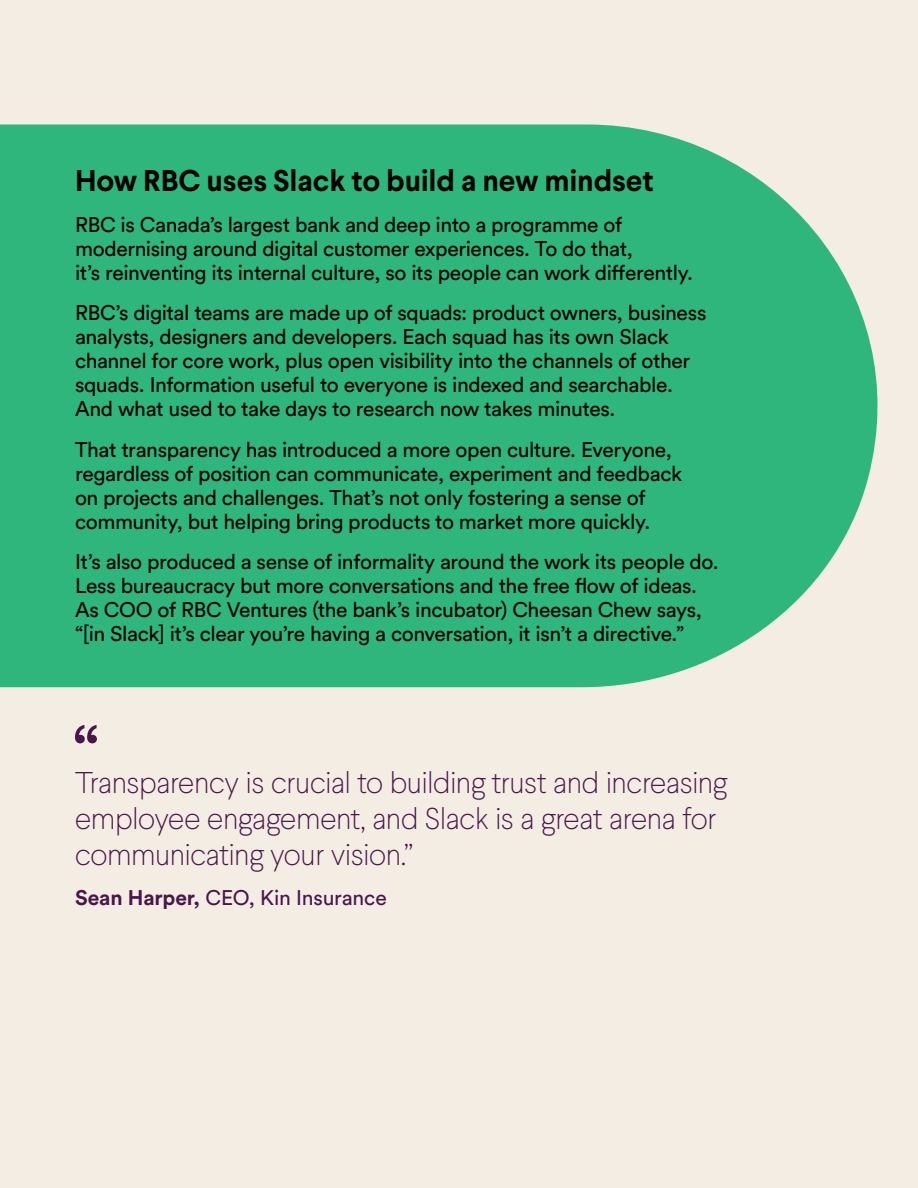
<style>
.page{position:relative;width:918px;height:1188px;background:#f4ede4}
.page>*{position:absolute;margin:0;border:0;box-sizing:border-box;transform-origin:0 0}
.t1{font:100 30px/36px "Larsseit";letter-spacing:-.02em;color:#4a154b}
.t2{font:700 30px "Larsseit";letter-spacing:-.005em;color:#000}
.t3{font:21px/24px "Slack Circular";letter-spacing:-.02em;color:#000}
.t4{font:21px "Slack Circular";letter-spacing:-.01em;color:#4a154b}
.s1{font-weight:700}
</style>
<div class="page">
<svg style="left:0;top:124px;width:878px;height:563px;background:#3cb984"></svg>
<svg style="left:75px;top:725px;width:22px;height:18px"></svg>
<h1 class="t2" style="left:75px;top:162px;width:580px">How RBC uses Slack to build a new mindset</h1>
<p class="t3" style="left:75px;top:212px;width:619px">RBC is Canada’s largest bank and deep into a programme of modernising around digital customer experiences. To do that,<br>it’s reinventing its internal culture, so its people can work differently.</p>
<p class="t3" style="left:75px;top:300px;width:633px">RBC’s digital teams are made up of squads: product owners, business analysts, designers and developers. Each squad has its own Slack channel for core work, plus open visibility into the channels of other squads. Information useful to everyone is indexed and searchable.<br>And what used to take days to research now takes minutes.</p>
<p class="t3" style="left:75px;top:437px;width:609px">That transparency has introduced a more open culture. Everyone, regardless of position can communicate, experiment and feedback on projects and challenges. That’s not only fostering a sense of community, but helping bring products to market more quickly.</p>
<p class="t3" style="left:75px;top:549px;width:645px">It’s also produced a sense of informality around the work its people do.<br>Less bureaucracy but more conversations and the free flow of ideas.<br>As COO of RBC Ventures (the bank’s incubator) Cheesan Chew says, “[in Slack] it’s clear you’re having a conversation, it isn’t a directive.”</p>
<h1 class="t1" style="left:75px;top:764px;width:654px">Transparency is crucial to building trust and increasing employee engagement, and Slack is a great arena for communicating your vision.”</h1>
<p class="t4" style="left:75px;top:884px;width:313px"><span class="s1">Sean Harper,</span> CEO, Kin Insurance</p>
</div>
